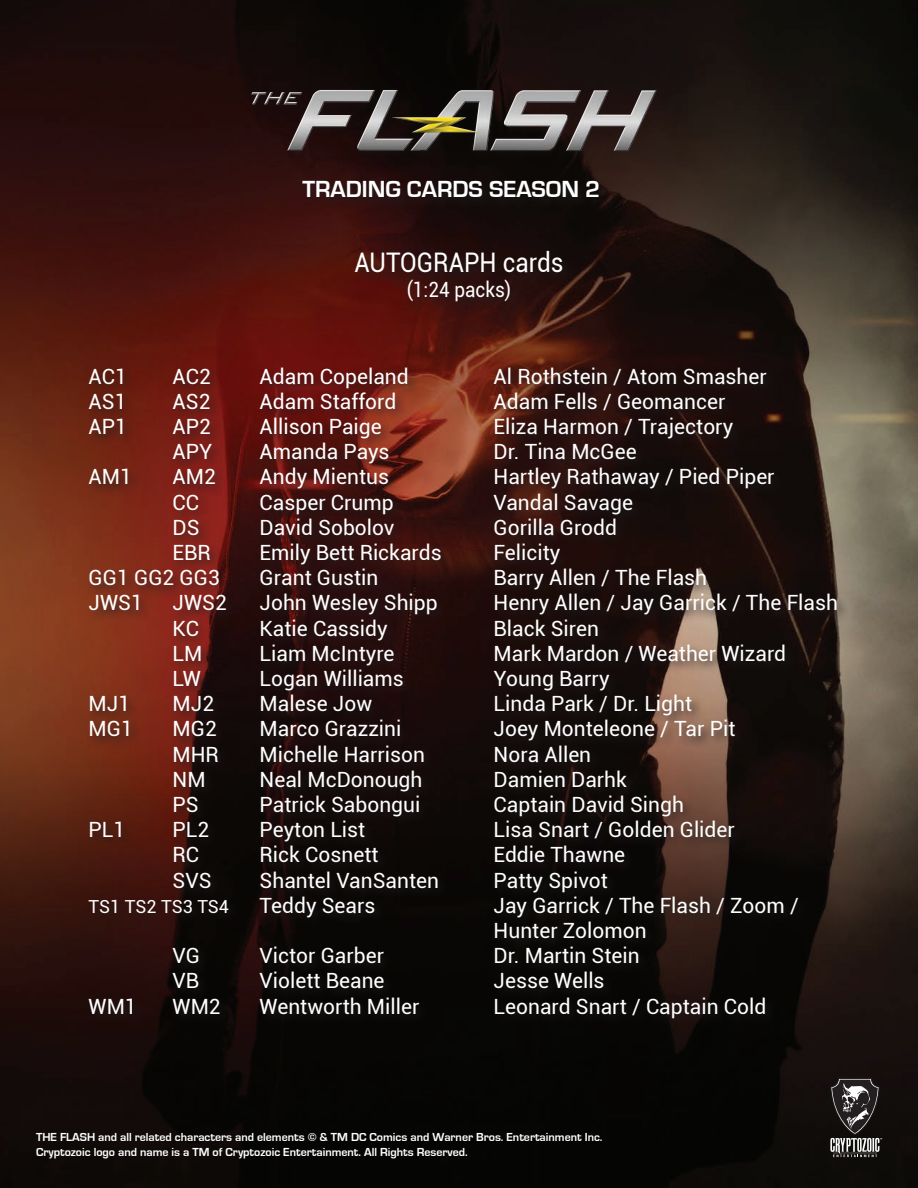
<style>
.page{position:relative;width:918px;height:1188px;background:#fff}
.page>*{position:absolute;margin:0;border:0;box-sizing:border-box;transform-origin:0 0}
.t1{font:27px "Roboto";color:#fff;scale:.9 1}
.t2{font:700 24px "Eurostile";color:#fff}
.t3{font:21px/25.2px "Roboto";color:#fff}
.t4{font:21px "Roboto";color:#fff;scale:.9 1}
.t5{font:18px "Roboto";letter-spacing:-.005em;color:#fff}
.t6{font:700 12px/14.4px "Eurostile";color:#fff}
</style>
<div class="page">
<img style="left:0;top:0;width:918px;height:1188px">
<svg style="left:830px;top:1078px;width:52px;height:79px;background:#494645"></svg>
<div style="left:352px;top:249px;width:223px;height:65px;background:#231f20;opacity:.75"></div>
<img style="left:222px;top:54px;width:474px;height:127px">
<div style="left:300px;top:178px;width:311px;height:32px;background:#231f20;opacity:.75"></div>
<div style="left:87px;top:364px;width:762px;height:666px;background:#231f20;opacity:.75"></div>
<p class="t2" style="left:302px;top:176px;width:299px">TRADING CARDS SEASON 2</p>
<p class="t1" style="left:354px;top:244px;width:234px">AUTOGRAPH cards</p>
<p class="t4" style="left:407px;top:275px;width:118px">(1:24 packs)</p>
<p class="t3" style="left:89px;top:363px;width:40px">AC1</p>
<p class="t3" style="left:173px;top:363px;width:40px">AC2</p>
<p class="t3" style="left:260px;top:363px;width:151px">Adam Copeland</p>
<p class="t3" style="left:494px;top:363px;width:275px">Al Rothstein / Atom Smasher</p>
<p class="t3" style="left:89px;top:388px;width:39px">AS1</p>
<p class="t3" style="left:173px;top:388px;width:39px">AS2</p>
<p class="t3" style="left:260px;top:388px;width:138px">Adam Stafford</p>
<p class="t3" style="left:494px;top:388px;width:233px">Adam Fells / Geomancer</p>
<p class="t3" style="left:89px;top:413px;width:40px">AP1</p>
<p class="t3" style="left:173px;top:413px;width:40px">AP2</p>
<p class="t3" style="left:260px;top:413px;width:124px">Allison Paige</p>
<p class="t3" style="left:494px;top:413px;width:241px">Eliza Harmon / Trajectory</p>
<p class="t3" style="left:173px;top:438px;width:41px">APY</p>
<p class="t3" style="left:260px;top:438px;width:132px">Amanda Pays</p>
<p class="t3" style="left:494px;top:438px;width:145px">Dr. Tina McGee</p>
<p class="t3" style="left:89px;top:463px;width:45px">AM1</p>
<p class="t3" style="left:173px;top:463px;width:45px">AM2</p>
<p class="t3" style="left:260px;top:463px;width:131px">Andy Mientus</p>
<p class="t3" style="left:494px;top:463px;width:283px">Hartley Rathaway / Pied Piper</p>
<p class="t3" style="left:173px;top:489px;width:28px">CC</p>
<p class="t3" style="left:260px;top:489px;width:136px">Casper Crump</p>
<p class="t3" style="left:494px;top:489px;width:141px">Vandal Savage</p>
<p class="t3" style="left:173px;top:514px;width:29px">DS</p>
<p class="t3" style="left:260px;top:514px;width:136px">David Sobolov</p>
<p class="t3" style="left:494px;top:514px;width:125px">Gorilla Grodd</p>
<p class="t3" style="left:173px;top:539px;width:40px">EBR</p>
<p class="t3" style="left:260px;top:539px;width:184px">Emily Bett Rickards</p>
<p class="t3" style="left:494px;top:539px;width:68px">Felicity</p>
<p class="t3" style="left:89px;top:564px;width:133px">GG1 GG2 GG3</p>
<p class="t3" style="left:260px;top:564px;width:120px">Grant Gustin</p>
<p class="t3" style="left:494px;top:564px;width:215px">Barry Allen / The Flash</p>
<p class="t3" style="left:89px;top:589px;width:56px">JWS1</p>
<p class="t3" style="left:173px;top:589px;width:56px">JWS2</p>
<p class="t3" style="left:260px;top:589px;width:180px">John Wesley Shipp</p>
<p class="t3" style="left:494px;top:589px;width:346px">Henry Allen / Jay Garrick / The Flash</p>
<p class="t3" style="left:173px;top:615px;width:28px">KC</p>
<p class="t3" style="left:260px;top:615px;width:130px">Katie Cassidy</p>
<p class="t3" style="left:494px;top:615px;width:107px">Black Siren</p>
<p class="t3" style="left:173px;top:640px;width:31px">LM</p>
<p class="t3" style="left:260px;top:640px;width:136px">Liam McIntyre</p>
<p class="t3" style="left:494px;top:640px;width:294px">Mark Mardon / Weather Wizard</p>
<p class="t3" style="left:173px;top:665px;width:30px">LW</p>
<p class="t3" style="left:260px;top:665px;width:146px">Logan Williams</p>
<p class="t3" style="left:494px;top:665px;width:117px">Young Barry</p>
<p class="t3" style="left:89px;top:690px;width:43px">MJ1</p>
<p class="t3" style="left:173px;top:690px;width:43px">MJ2</p>
<p class="t3" style="left:260px;top:690px;width:114px">Malese Jow</p>
<p class="t3" style="left:494px;top:690px;width:200px">Linda Park / Dr. Light</p>
<p class="t3" style="left:89px;top:715px;width:46px">MG1</p>
<p class="t3" style="left:173px;top:715px;width:46px">MG2</p>
<p class="t3" style="left:260px;top:715px;width:143px">Marco Grazzini</p>
<p class="t3" style="left:494px;top:715px;width:243px">Joey Monteleone / Tar Pit</p>
<p class="t3" style="left:173px;top:741px;width:48px">MHR</p>
<p class="t3" style="left:260px;top:741px;width:167px">Michelle Harrison</p>
<p class="t3" style="left:494px;top:741px;width:99px">Nora Allen</p>
<p class="t3" style="left:173px;top:766px;width:35px">NM</p>
<p class="t3" style="left:260px;top:766px;width:164px">Neal McDonough</p>
<p class="t3" style="left:494px;top:766px;width:135px">Damien Darhk</p>
<p class="t3" style="left:173px;top:791px;width:28px">PS</p>
<p class="t3" style="left:260px;top:791px;width:162px">Patrick Sabongui</p>
<p class="t3" style="left:494px;top:791px;width:192px">Captain David Singh</p>
<p class="t3" style="left:89px;top:816px;width:38px">PL1</p>
<p class="t3" style="left:173px;top:816px;width:38px">PL2</p>
<p class="t3" style="left:260px;top:816px;width:107px">Peyton List</p>
<p class="t3" style="left:494px;top:816px;width:243px">Lisa Snart / Golden Glider</p>
<p class="t3" style="left:173px;top:841px;width:28px">RC</p>
<p class="t3" style="left:260px;top:841px;width:120px">Rick Cosnett</p>
<p class="t3" style="left:494px;top:841px;width:133px">Eddie Thawne</p>
<p class="t3" style="left:173px;top:867px;width:40px">SVS</p>
<p class="t3" style="left:260px;top:867px;width:181px">Shantel VanSanten</p>
<p class="t3" style="left:494px;top:867px;width:116px">Patty Spivot</p>
<p class="t5" style="left:89px;top:894px;width:142px">TS1 TS2 TS3 TS4</p>
<p class="t3" style="left:260px;top:892px;width:117px">Teddy Sears</p>
<p class="t3" style="left:494px;top:892px;width:307px">Jay Garrick / The Flash / Zoom /<br>Hunter Zolomon</p>
<p class="t3" style="left:173px;top:942px;width:29px">VG</p>
<p class="t3" style="left:260px;top:942px;width:126px">Victor Garber</p>
<p class="t3" style="left:494px;top:942px;width:148px">Dr. Martin Stein</p>
<p class="t3" style="left:173px;top:967px;width:28px">VB</p>
<p class="t3" style="left:260px;top:967px;width:126px">Violett Beane</p>
<p class="t3" style="left:494px;top:967px;width:112px">Jesse Wells</p>
<p class="t3" style="left:89px;top:993px;width:50px">WM1</p>
<p class="t3" style="left:173px;top:993px;width:50px">WM2</p>
<p class="t3" style="left:260px;top:993px;width:161px">Wentworth Miller</p>
<p class="t3" style="left:494px;top:993px;width:274px">Leonard Snart / Captain Cold</p>
<p class="t6" style="left:36px;top:1130px;width:568px">THE FLASH and all related characters and elements © &amp; TM DC Comics and Warner Bros. Entertainment Inc.<br>Cryptozoic logo and name is a TM of Cryptozoic Entertainment. All Rights Reserved.</p>
</div>
